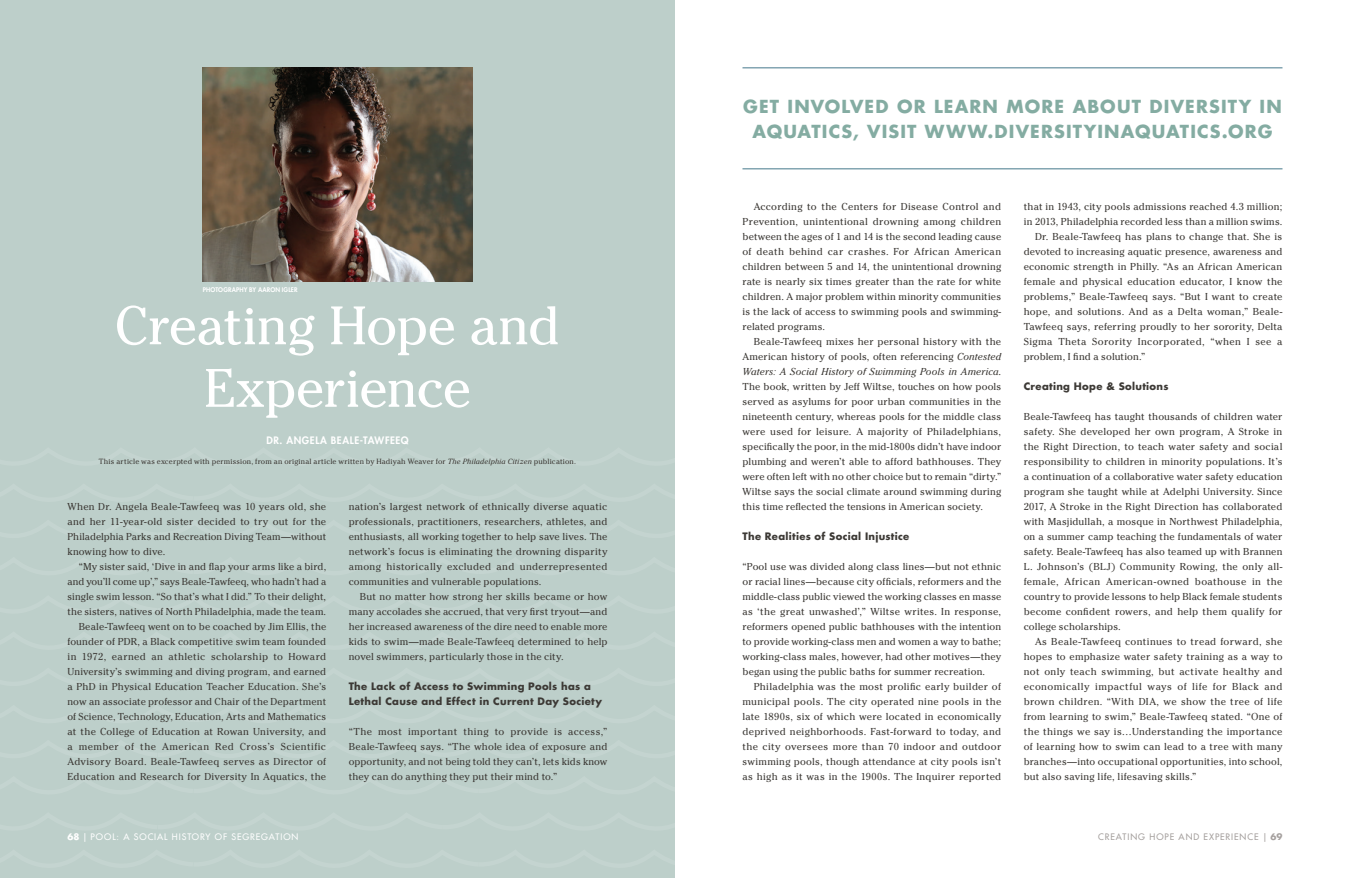
<style>
.page{position:relative;width:1350px;height:878px;background:#fff}
.page>*{position:absolute;margin:0;border:0;box-sizing:border-box;transform-origin:0 0}
.Text{font:53.75px "Cheltenham";letter-spacing:-.015em;color:#fff}
.Callout{font:700 17.5px/25px "Futura Std";letter-spacing:.065em;color:#84aca2;text-align:center}
.t1{font:10px/15px "Cheltenham";letter-spacing:.015em;color:#3c3935;text-align:justify}
.t2{font:700 10px/15px "Futura Std";letter-spacing:.03em;color:#3c3935}
.Caption_text_normal{font:800 10px "Futura Std";letter-spacing:.06em;color:#fff}
.t3{font:500 8.75px "Futura Std";letter-spacing:.105em;color:#fff}
.t4{font:500 8.75px "Futura Std";letter-spacing:.1em;color:#a5a09e}
.t5{font:7.5px "Cheltenham";letter-spacing:.02em;color:#3c3935}
.Caption_credit_line{font:800 6.25px "Futura Std";letter-spacing:.015em;color:#fff}
.s1{font-style:italic}
.s2{font-weight:700}
</style>
<div class="page">
<div style="left:0;top:0;width:675px;height:878px;background:#bdcfca"></div>
<hr style="left:742px;top:68px;width:540px;height:1px;background:#45788b">
<hr style="left:742px;top:168px;width:540px;height:1px;background:#45788b">
<img style="left:203px;top:68px;width:269px;height:213px">
<p class="Caption_credit_line" style="left:203px;top:286px;width:96px">PHOTOGRAPHY BY AARON IGLER</p>
<p class="Text" style="left:115px;top:294px;width:447px">Creating Hope and</p>
<p class="Text" style="left:204px;top:357px;width:268px">Experience</p>
<p class="Caption_text_normal" style="left:266px;top:434px;width:144px">DR. ANGELA BEALE-TAWFEEQ</p>
<p class="t5" style="left:99px;top:457px;width:479px">This article was excerpted with permission, from an original article written by Hadiyah Weaver for <span class="s1">The Philadelphia Citizen</span> publication.</p>
<p class="t1" style="left:68px;top:499px;width:260px">When Dr. Angela Beale-Tawfeeq was 10 years old, she and her 11-year-old sister decided to try out for the Philadelphia Parks and Recreation Diving Team—without knowing how to dive.</p>
<p class="t1" style="left:68px;top:559px;width:260px;text-indent:11px">“My sister said, ‘Dive in and flap your arms like a bird, and you’ll come up’,” says Beale-Tawfeeq, who hadn’t had a single swim lesson. “So that’s what I did.” To their delight, the sisters, natives of North Philadelphia, made the team.</p>
<p class="t1" style="left:68px;top:619px;width:260px;text-indent:11px">Beale-Tawfeeq went on to be coached by Jim Ellis, the founder of PDR, a Black competitive swim team founded in 1972, earned an athletic scholarship to Howard University’s swimming and diving program, and earned a PhD in Physical Education Teacher Education. She’s now an associate professor and Chair of the Department of Science, Technology, Education, Arts and Mathematics at the College of Education at Rowan University, and a member of the American Red Cross’s Scientific Advisory Board. Beale-Tawfeeq serves as Director of Education and Research for Diversity In Aquatics, the</p>
<p class="t1" style="left:349px;top:499px;width:260px">nation’s largest network of ethnically diverse aquatic professionals, practitioners, researchers, athletes, and enthusiasts, all working together to help save lives. The network’s focus is eliminating the drowning disparity among historically excluded and underrepresented communities and vulnerable populations.</p>
<p class="t1" style="left:349px;top:589px;width:260px;text-indent:11px">But no matter how strong her skills became or how many accolades she accrued, that very first tryout—and her increased awareness of the dire need to enable more kids to swim—made Beale-Tawfeeq determined to help novel swimmers, particularly those in the city.</p>
<p class="t2" style="left:349px;top:679px;width:255px">The Lack of Access to Swimming Pools has a<br>Lethal Cause and Effect in Current Day Society</p>
<p class="t1" style="left:349px;top:724px;width:260px">“The most important thing to provide is access,” Beale-Tawfeeq says. “The whole idea of exposure and opportunity, and not being told they can’t, lets kids know they can do anything they put their mind to.”</p>
<p class="Callout" style="left:743px;top:94px;width:540px">GET INVOLVED OR LEARN MORE ABOUT DIVERSITY IN<br>AQUATICS, VISIT WWW.DIVERSITYINAQUATICS.ORG</p>
<p class="t1" style="left:742px;top:199px;width:260px;text-indent:11px">According to the Centers for Disease Control and Prevention, unintentional drowning among children between the ages of 1 and 14 is the second leading cause of death behind car crashes. For African American children between 5 and 14, the unintentional drowning rate is nearly six times greater than the rate for white children. A major problem within minority communities is the lack of access to swimming pools and swimming&shy;related programs.</p>
<p class="t1" style="left:742px;top:334px;width:260px;text-indent:11px">Beale-Tawfeeq mixes her personal history with the American history of pools, often referencing <span class="s1">Contested Waters: A Social History of Swimming Pools in America</span>.<br>The book, written by Jeff Wiltse, touches on how pools served as asylums for poor urban communities in the nineteenth century, whereas pools for the middle class were used for leisure. A majority of Philadelphians, specifically the poor, in the mid-1800s didn’t have indoor plumbing and weren’t able to afford bathhouses. They were often left with no other choice but to remain “dirty.” Wiltse says the social climate around swimming during this time reflected the tensions in American society.</p>
<p class="t2" style="left:742px;top:529px;width:168px">The Realities of Social Injustice</p>
<p class="t1" style="left:742px;top:559px;width:260px">“Pool use was divided along class lines—but not ethnic or racial lines—because city officials, reformers and the middle-class public viewed the working classes en masse as ‘the great unwashed’,” Wiltse writes. In response, reformers opened public bathhouses with the intention to provide working-class men and women a way to bathe; working-class males, however, had other motives—they began using the public baths for summer recreation.</p>
<p class="t1" style="left:742px;top:679px;width:260px;text-indent:11px">Philadelphia was the most prolific early builder of municipal pools. The city operated nine pools in the late 1890s, six of which were located in economically deprived neighborhoods. Fast-forward to today, and the city oversees more than 70 indoor and outdoor swimming pools, though attendance at city pools isn’t as high as it was in the 1900s. The Inquirer reported</p>
<p class="t1" style="left:1024px;top:199px;width:260px">that in 1943, city pools admissions reached 4.3 million; in 2013, Philadelphia recorded less than a million swims.</p>
<p class="t1" style="left:1024px;top:229px;width:260px;text-indent:11px">Dr. Beale-Tawfeeq has plans to change that. She is devoted to increasing aquatic presence, awareness and economic strength in Philly. “As an African American female and physical education educator, I know the problems,” Beale-Tawfeeq says. “But I want to create hope, and solutions. And as a Delta woman,” Beale-Tawfeeq says, referring proudly to her sorority, Delta Sigma Theta Sorority Incorporated, “when I see a problem, I find a solution.”</p>
<p class="t2" style="left:1024px;top:379px;width:146px">Creating Hope &amp; Solutions</p>
<p class="t1" style="left:1024px;top:409px;width:260px">Beale-Tawfeeq has taught thousands of children water safety. She developed her own program, A Stroke in the Right Direction, to teach water safety and social responsibility to children in minority populations. It’s a continuation of a collaborative water safety education program she taught while at Adelphi University. Since 2017, A Stroke in the Right Direction has collaborated with Masjidullah, a mosque in Northwest Philadelphia, on a summer camp teaching the fundamentals of water safety. Beale-Tawfeeq has also teamed up with Brannen L. Johnson’s (BLJ) Community Rowing, the only all&shy;female, African American-owned boathouse in the country to provide lessons to help Black female students become confident rowers, and help them qualify for college scholarships.</p>
<p class="t1" style="left:1024px;top:634px;width:260px;text-indent:11px">As Beale-Tawfeeq continues to tread forward, she hopes to emphasize water safety training as a way to not only teach swimming, but activate healthy and economically impactful ways of life for Black and brown children. “With DIA, we show the tree of life from learning to swim,” Beale-Tawfeeq stated. “One of the things we say is…Understanding the importance of learning how to swim can lead to a tree with many branches—into occupational opportunities, into school, but also saving life, lifesaving skills.”</p>
<p class="t3" style="left:68px;top:831px;width:232px"><span class="s2">68</span> | POOL: A SOCIAL HISTORY OF SEGREGATION</p>
<p class="t4" style="left:1098px;top:831px;width:186px">CREATING HOPE AND EXPERIENCE | <span class="s2">69</span></p>
</div>
